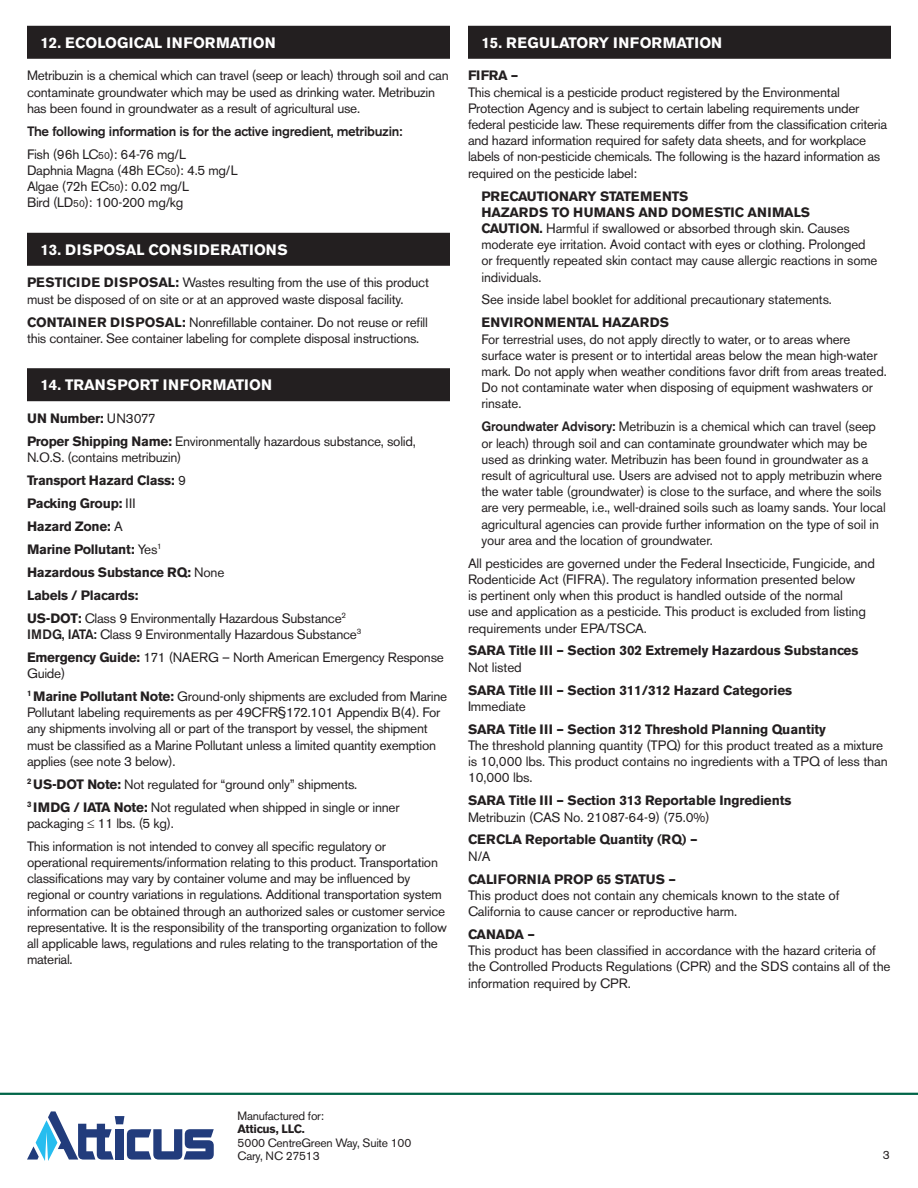
<style>
.page{position:relative;width:918px;height:1188px;background:#fff}
.page>*{position:absolute;margin:0;border:0;box-sizing:border-box;transform-origin:0 0}
.t1{font:700 15px "Akzidenz Grotesk BE";color:#fff}
.t2{font:700 15px "Akzidenz Grotesk BE";letter-spacing:.02em;color:#fff}
.t3{font:13.5px/16.2px "Akzidenz Grotesk BE";letter-spacing:-.02em;color:#231f20}
.t4{font:700 13.5px/23px "Akzidenz Grotesk BE";letter-spacing:-.01em;color:#231f20}
.t5{font:500 13.5px/23px "Akzidenz Grotesk BE";letter-spacing:-.02em;color:#231f20}
.t6{font:12px/13.5px "Akzidenz Grotesk BE";letter-spacing:-.02em;color:#231f20}
.t7{font:700 12px "Akzidenz Grotesk BE";letter-spacing:-.02em;color:#231f20}
.s1{font-weight:400}
.s2{font-weight:400;font-size:10.2px}
.s3{font-size:10.2px}
.s4{font-weight:700}
.s5{font-weight:500}
</style>
<div class="page">
<hr style="left:0;top:1093px;width:918px;height:2px;background:#006548">
<svg style="left:27px;top:1111px;width:187px;height:50px"></svg>
<div style="left:27px;top:26px;width:423px;height:33px;background:#231f20"></div>
<div style="left:27px;top:233px;width:423px;height:33px;background:#231f20"></div>
<div style="left:27px;top:368px;width:423px;height:33px;background:#231f20"></div>
<div style="left:468px;top:26px;width:423px;height:33px;background:#231f20"></div>
<p class="t1" style="left:40px;top:34px;width:237px">12. ECOLOGICAL INFORMATION</p>
<p class="t3" style="left:27px;top:68px;width:423px">Metribuzin is a chemical which can travel (seep or leach) through soil and can contaminate groundwater which may be used as drinking water. Metribuzin has been found in groundwater as a result of agricultural use.</p>
<p class="t5" style="left:27px;top:119px;width:377px">The following information is for the active ingredient, metribuzin:<br><span class="s1">Fish (96h LC</span><span class="s2">50</span><span class="s1">): 64-76 mg/L</span></p>
<p class="t3" style="left:27px;top:162px;width:212px">Daphnia Magna (48h EC<span class="s3">50</span>): 4.5 mg/L<br>Algae (72h EC<span class="s3">50</span>): 0.02 mg/L<br>Bird (LD<span class="s3">50</span>): 100-200 mg/kg</p>
<p class="t2" style="left:40px;top:241px;width:249px">13. DISPOSAL CONSIDERATIONS</p>
<p class="t3" style="left:27px;top:275px;width:404px"><span class="s4">PESTICIDE DISPOSAL:</span> Wastes resulting from the use of this product must be disposed of on site or at an approved waste disposal facility.</p>
<p class="t3" style="left:27px;top:314px;width:402px"><span class="s4">CONTAINER DISPOSAL:</span> Nonrefillable container. Do not reuse or refill this container. See container labeling for complete disposal instructions.</p>
<p class="t1" style="left:40px;top:377px;width:233px">14. TRANSPORT INFORMATION</p>
<p class="t3" style="left:27px;top:407px;width:390px;line-height:23px"><span class="s4">UN Number:</span> UN3077<br><span class="s4">Proper Shipping Name:</span> Environmentally hazardous substance, solid,</p>
<p class="t4" style="left:27px;top:446px;width:321px"><span class="s1">N.O.S. (contains metribuzin)<br></span>Transport Hazard Class: <span class="s1">9<br></span>Packing Group: <span class="s1">III<br></span>Hazard Zone: <span class="s1">A<br></span>Marine Pollutant: <span class="s1">Yes</span><sup>1<br></sup>Hazardous Substance RQ: <span class="s1">None<br></span>Labels / Placards:<br>US-DOT: <span class="s1">Class 9 Environmentally Hazardous Substance</span><sup>2</sup></p>
<p class="t3" style="left:27px;top:623px;width:418px;line-height:23px"><span class="s5">IMDG, IATA:</span> Class 9 Environmentally Hazardous Substance<sup>3<br></sup><span class="s4">Emergency Guide:</span> 171 (NAERG – North American Emergency Response</p>
<p class="t3" style="left:27px;top:662px;width:422px;line-height:23px">Guide)<br><sup>1</sup> <span class="s4">Marine Pollutant Note:</span> Ground-only shipments are excluded from Marine</p>
<p class="t3" style="left:27px;top:704px;width:415px">Pollutant labeling requirements as per 49CFR§172.101 Appendix B(4). For any shipments involving all or part of the transport by vessel, the shipment must be classified as a Marine Pollutant unless a limited quantity exemption applies (see note 3 below).</p>
<p class="t3" style="left:27px;top:773px;width:374px;line-height:23px"><sup>2</sup> <span class="s4">US-DOT Note:</span> Not regulated for “ground only” shipments.<br><sup>3</sup> <span class="s4">IMDG / IATA Note:</span> Not regulated when shipped in single or inner</p>
<p class="t3" style="left:27px;top:812px;width:361px;line-height:23px">packaging ≤ 11 lbs. (5 kg).<br>This information is not intended to convey all specific regulatory or</p>
<p class="t3" style="left:27px;top:854px;width:422px">operational requirements/information relating to this product. Transportation classifications may vary by container volume and may be influenced by regional or country variations in regulations. Additional transportation system information can be obtained through an authorized sales or customer service representative. It is the responsibility of the transporting organization to follow all applicable laws, regulations and rules relating to the transportation of the material.</p>
<p class="t1" style="left:482px;top:34px;width:242px">15. REGULATORY INFORMATION</p>
<p class="t4" style="left:468px;top:64px;width:52px">FIFRA –</p>
<p class="t3" style="left:468px;top:84px;width:421px">This chemical is a pesticide product registered by the Environmental Protection Agency and is subject to certain labeling requirements under federal pesticide law. These requirements differ from the classification criteria and hazard information required for safety data sheets, and for workplace labels of non-pesticide chemicals. The following is the hazard information as required on the pesticide label:</p>
<p class="t3" style="left:482px;top:188px;width:397px"><span class="s4">PRECAUTIONARY STATEMENTS<br>HAZARDS TO HUMANS AND DOMESTIC ANIMALS<br>CAUTION.</span> Harmful if swallowed or absorbed through skin. Causes moderate eye irritation. Avoid contact with eyes or clothing. Prolonged or frequently repeated skin contact may cause allergic reactions in some individuals.</p>
<p class="t3" style="left:482px;top:292px;width:352px">See inside label booklet for additional precautionary statements.</p>
<p class="t4" style="left:482px;top:311px;width:189px">ENVIRONMENTAL HAZARDS</p>
<p class="t3" style="left:482px;top:331px;width:407px">For terrestrial uses, do not apply directly to water, or to areas where surface water is present or to intertidal areas below the mean high-water mark. Do not apply when weather conditions favor drift from areas treated.<br>Do not contaminate water when disposing of equipment washwaters or rinsate.</p>
<p class="t3" style="left:482px;top:419px;width:406px"><span class="s5">Groundwater Advisory:</span> Metribuzin is a chemical which can travel (seep or leach) through soil and can contaminate groundwater which may be used as drinking water. Metribuzin has been found in groundwater as a result of agricultural use. Users are advised not to apply metribuzin where the water table (groundwater) is close to the surface, and where the soils are very permeable, i.e., well-drained soils such as loamy sands. Your local agricultural agencies can provide further information on the type of soil in your area and the location of groundwater.</p>
<p class="t3" style="left:468px;top:555px;width:409px">All pesticides are governed under the Federal Insecticide, Fungicide, and Rodenticide Act (FIFRA). The regulatory information presented below<br>is pertinent only when this product is handled outside of the normal<br>use and application as a pesticide. This product is excluded from listing requirements under EPA/TSCA.</p>
<p class="t4" style="left:468px;top:639px;width:392px">SARA Title III – Section 302 Extremely Hazardous Substances</p>
<p class="t3" style="left:468px;top:659px;width:55px">Not listed</p>
<p class="t4" style="left:468px;top:679px;width:326px">SARA Title III – Section 311/312 Hazard Categories</p>
<p class="t3" style="left:468px;top:698px;width:59px">Immediate</p>
<p class="t4" style="left:468px;top:718px;width:359px">SARA Title III – Section 312 Threshold Planning Quantity</p>
<p class="t3" style="left:468px;top:737px;width:421px">The threshold planning quantity (TPQ) for this product treated as a mixture is 10,000 lbs. This product contains no ingredients with a TPQ of less than<br>10,000 lbs.</p>
<p class="t4" style="left:468px;top:789px;width:325px">SARA Title III – Section 313 Reportable Ingredients</p>
<p class="t3" style="left:468px;top:809px;width:243px">Metribuzin (CAS No. 21087-64-9) (75.0%)</p>
<p class="t4" style="left:468px;top:828px;width:231px">CERCLA Reportable Quantity (RQ) –</p>
<p class="t3" style="left:468px;top:848px;width:24px">N/A</p>
<p class="t4" style="left:468px;top:868px;width:210px">CALIFORNIA PROP 65 STATUS –</p>
<p class="t3" style="left:468px;top:887px;width:373px">This product does not contain any chemicals known to the state of<br>California to cause cancer or reproductive harm.</p>
<p class="t4" style="left:468px;top:923px;width:69px">CANADA –</p>
<p class="t3" style="left:468px;top:942px;width:424px">This product has been classified in accordance with the hazard criteria of the Controlled Products Regulations (CPR) and the SDS contains all of the information required by CPR.</p>
<p class="t6" style="left:238px;top:1109px;width:88px">Manufactured for:</p>
<p class="t7" style="left:238px;top:1122px;width:69px">Atticus, LLC.</p>
<p class="t6" style="left:238px;top:1136px;width:175px">5000 CentreGreen Way, Suite 100<br>Cary, NC 27513</p>
<p class="t6" style="left:883px;top:1148px;width:8px">3</p>
</div>
